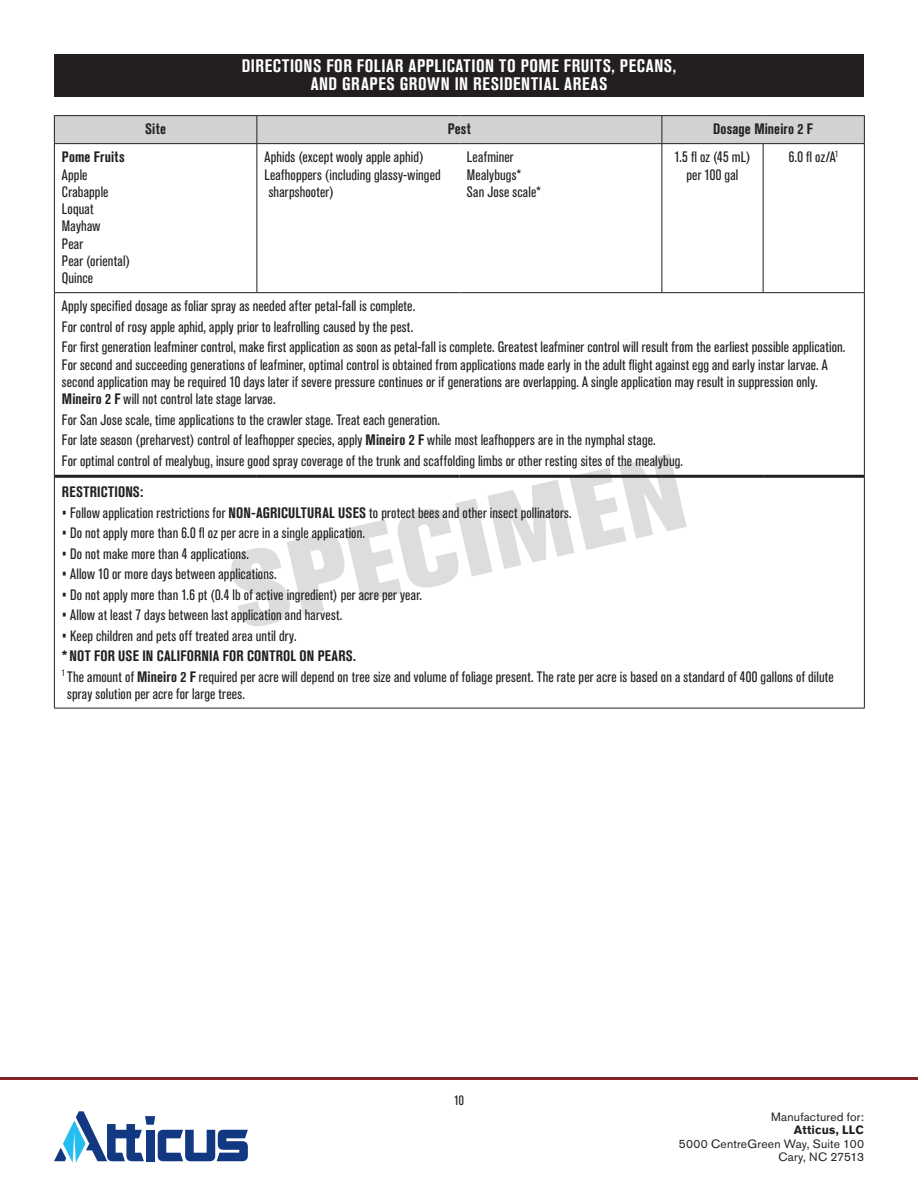
<style>
.page{position:relative;width:918px;height:1188px;background:#fff}
.page>*{position:absolute;margin:0;border:0;box-sizing:border-box;transform-origin:0 0}
.t1{font:700 condensed 18px/18px "Akzidenz Grotesk BE";letter-spacing:.04em;color:#fff;text-align:center}
.t2{font:condensed 15px/17.2px "Akzidenz Grotesk BE";letter-spacing:.01em;color:#231f20}
.t3{font:700 condensed 15px "Akzidenz Grotesk BE";letter-spacing:.015em;color:#231f20}
.t4{font:condensed 13.5px "Akzidenz Grotesk BE";color:#231f20}
.t5{font:12px/13.5px "Akzidenz Grotesk BE";letter-spacing:.015em;color:#231f20;text-align:right}
.t6{font:700 12px "Akzidenz Grotesk BE";letter-spacing:.01em;color:#231f20}
.s1{font-weight:700}
</style>
<div class="page">
<svg style="left:228px;top:454px;width:459px;height:172px"></svg>
<hr style="left:0;top:1077px;width:918px;height:3px;background:#822528">
<svg style="left:54px;top:1111px;width:194px;height:52px"></svg>
<div style="left:54px;top:54px;width:810px;height:42px;background:#231f20"></div>
<hr style="left:54px;top:115px;width:203px;height:1px;background:#231f20">
<hr style="left:257px;top:115px;width:202px;height:1px;background:#231f20">
<hr style="left:459px;top:115px;width:203px;height:1px;background:#231f20">
<hr style="left:662px;top:115px;width:101px;height:1px;background:#231f20">
<hr style="left:763px;top:115px;width:102px;height:1px;background:#231f20">
<div style="left:54px;top:116px;width:811px;height:27px;background:#d1d2d4"></div>
<hr style="left:54px;top:143px;width:203px;height:1px;background:#231f20">
<hr style="left:54px;top:144px;width:1px;height:148px;background:#231f20">
<hr style="left:54px;top:292px;width:203px;height:1px;background:#231f20">
<hr style="left:54px;top:293px;width:1px;height:183px;background:#231f20">
<hr style="left:257px;top:143px;width:202px;height:1px;background:#231f20">
<hr style="left:256px;top:144px;width:1px;height:148px;background:#231f20">
<hr style="left:459px;top:143px;width:203px;height:1px;background:#231f20">
<hr style="left:662px;top:143px;width:101px;height:1px;background:#231f20">
<hr style="left:662px;top:144px;width:1px;height:148px;background:#231f20">
<hr style="left:763px;top:143px;width:102px;height:1px;background:#231f20">
<hr style="left:763px;top:144px;width:1px;height:148px;background:#231f20">
<hr style="left:864px;top:144px;width:1px;height:148px;background:#231f20">
<hr style="left:257px;top:292px;width:202px;height:1px;background:#231f20">
<hr style="left:459px;top:292px;width:203px;height:1px;background:#231f20">
<hr style="left:662px;top:292px;width:101px;height:1px;background:#231f20">
<hr style="left:763px;top:292px;width:102px;height:1px;background:#231f20">
<hr style="left:864px;top:293px;width:1px;height:183px;background:#231f20">
<hr style="left:55px;top:475px;width:202px;height:3px;background:#231f20">
<hr style="left:257px;top:475px;width:202px;height:3px;background:#231f20">
<hr style="left:459px;top:475px;width:203px;height:3px;background:#231f20">
<hr style="left:662px;top:475px;width:101px;height:3px;background:#231f20">
<hr style="left:763px;top:475px;width:101px;height:3px;background:#231f20">
<hr style="left:54px;top:476px;width:1px;height:232px;background:#231f20">
<hr style="left:864px;top:476px;width:1px;height:232px;background:#231f20">
<hr style="left:54px;top:708px;width:203px;height:1px;background:#231f20">
<hr style="left:257px;top:708px;width:202px;height:1px;background:#231f20">
<hr style="left:459px;top:708px;width:203px;height:1px;background:#231f20">
<hr style="left:662px;top:708px;width:101px;height:1px;background:#231f20">
<hr style="left:763px;top:708px;width:102px;height:1px;background:#231f20">
<p class="t1" style="left:242px;top:57px;width:436px">DIRECTIONS FOR FOLIAR APPLICATION TO POME FRUITS, PECANS,<br>AND GRAPES GROWN IN RESIDENTIAL AREAS</p>
<p class="t3" style="left:62px;top:149px;width:64px">Pome Fruits</p>
<p class="t2" style="left:62px;top:166px;width:70px">Apple<br>Crabapple<br>Loquat<br>Mayhaw<br>Pear<br>Pear (oriental)<br>Quince</p>
<p class="t3" style="left:145px;top:121px;width:22px">Site</p>
<p class="t3" style="left:448px;top:121px;width:25px">Pest</p>
<p class="t3" style="left:713px;top:121px;width:101px">Dosage Mineiro 2 F</p>
<p class="t2" style="left:264px;top:149px;width:178px">Aphids (except wooly apple aphid)<br>Leafhoppers (including glassy-winged sharpshooter)</p>
<p class="t2" style="left:467px;top:149px;width:76px">Leafminer<br>Mealybugs*<br>San Jose scale*</p>
<p class="t2" style="left:674px;top:149px;width:78px;text-align:center">1.5 fl oz (45 mL) per 100 gal</p>
<p class="t2" style="left:789px;top:149px;width:51px">6.0 fl oz/A<sup>1</sup></p>
<p class="t2" style="left:62px;top:296px;width:785px;line-height:20.5px">Apply specified dosage as foliar spray as needed after petal-fall is complete.<br>For control of rosy apple aphid, apply prior to leafrolling caused by the pest.<br>For first generation leafminer control, make first application as soon as petal-fall is complete. Greatest leafminer control will result from the earliest possible application.</p>
<p class="t2" style="left:62px;top:356px;width:767px">For second and succeeding generations of leafminer, optimal control is obtained from applications made early in the adult flight against egg and early instar larvae. A second application may be required 10 days later if severe pressure continues or if generations are overlapping. A single application may result in suppression only.<br><span class="s1">Mineiro 2 F</span> will not control late stage larvae.</p>
<p class="t2" style="left:62px;top:410px;width:623px;line-height:20.5px">For San Jose scale, time applications to the crawler stage. Treat each generation.<br>For late season (preharvest) control of leafhopper species, apply <span class="s1">Mineiro 2 F</span> while most leafhoppers are in the nymphal stage.<br>For optimal control of mealybug, insure good spray coverage of the trunk and scaffolding limbs or other resting sites of the mealybug.</p>
<p class="t3" style="left:62px;top:483px;width:83px">RESTRICTIONS:</p>
<p class="t2" style="left:62px;top:504px;width:511px">• Follow application restrictions for <span class="s1">NON-AGRICULTURAL USES</span> to protect bees and other insect pollinators.</p>
<p class="t2" style="left:62px;top:525px;width:305px">• Do not apply more than 6.0 fl oz per acre in a single application.</p>
<p class="t2" style="left:62px;top:545px;width:188px">• Do not make more than 4 applications.</p>
<p class="t2" style="left:62px;top:566px;width:216px">• Allow 10 or more days between applications.</p>
<p class="t2" style="left:62px;top:586px;width:362px">• Do not apply more than 1.6 pt (0.4 lb of active ingredient) per acre per year.</p>
<p class="t2" style="left:62px;top:607px;width:282px">• Allow at least 7 days between last application and harvest.</p>
<p class="t2" style="left:62px;top:627px;width:236px">• Keep children and pets off treated area until dry.</p>
<p class="t2" style="left:62px;top:646px;width:774px;line-height:20.5px"><span class="s1">*NOT FOR USE IN CALIFORNIA FOR CONTROL ON PEARS.<br></span><sup>1</sup> The amount of <span class="s1">Mineiro 2 F</span> required per acre will depend on tree size and volume of foliage present. The rate per acre is based on a standard of 400 gallons of dilute</p>
<p class="t2" style="left:67px;top:685px;width:179px">spray solution per acre for large trees.</p>
<p class="t4" style="left:454px;top:1093px;width:11px">10</p>
<p class="t5" style="left:771px;top:1109px;width:94px">Manufactured for:</p>
<p class="t6" style="left:794px;top:1123px;width:72px">Atticus, LLC</p>
<p class="t5" style="left:679px;top:1136px;width:187px">5000 CentreGreen Way, Suite 100<br>Cary, NC 27513</p>
</div>
